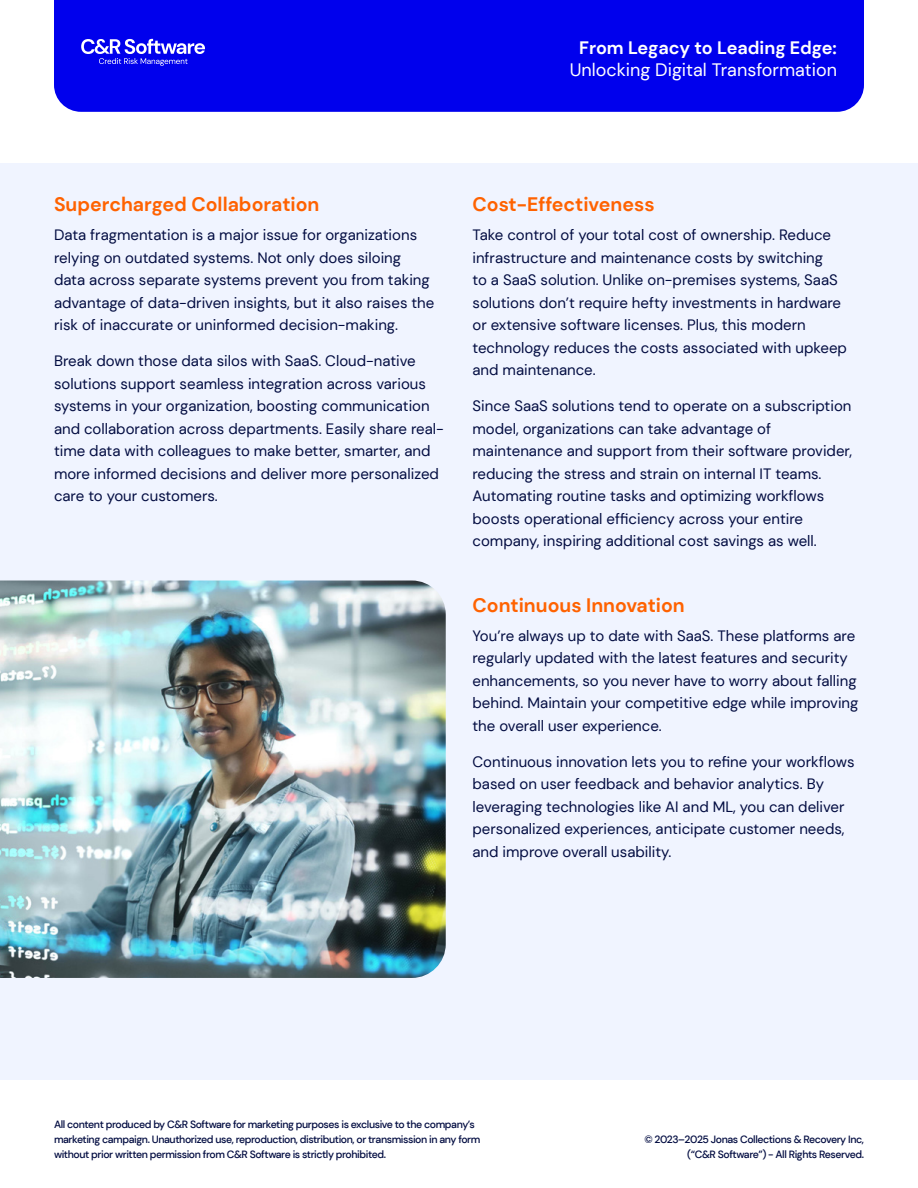
<style>
.page{position:relative;width:918px;height:1188px;background:#fff}
.page>*{position:absolute;margin:0;border:0;box-sizing:border-box;transform-origin:0 0}
.t1{font:700 19.5px "DM Sans";color:#ff6200}
.t2{font:18px "DM Sans";color:#fff}
.t3{font:700 18px "DM Sans";color:#fff}
.t4{font:15px/22.5px "DM Sans";color:#020c41}
.t5{font:500 10.5px/15px "DM Sans";letter-spacing:-.04em;color:#020c41}
</style>
<div class="page">
<div style="left:0;top:163px;width:918px;height:916px;background:#f0f4ff"></div>
<div style="left:54px;top:0;width:810px;height:112px;background:#0000ed"></div>
<img style="left:0;top:581px;width:446px;height:397px">
<svg style="left:81px;top:39px;width:124px;height:27px;background:#4747f1"></svg>
<p class="t3" style="left:579px;top:36px;width:259px">From Legacy to Leading Edge:</p>
<p class="t2" style="left:570px;top:58px;width:269px">Unlocking Digital Transformation</p>
<h1 class="t1" style="left:54px;top:192px;width:267px">Supercharged Collaboration</h1>
<p class="t4" style="left:54px;top:224px;width:382px">Data fragmentation is a major issue for organizations relying on outdated systems. Not only does siloing data across separate systems prevent you from taking advantage of data-driven insights, but it also raises the risk of inaccurate or uninformed decision-making.</p>
<p class="t4" style="left:54px;top:350px;width:391px">Break down those data silos with SaaS. Cloud-native solutions support seamless integration across various systems in your organization, boosting communication and collaboration across departments. Easily share real&shy;time data with colleagues to make better, smarter, and more informed decisions and deliver more personalized care to your customers.</p>
<h1 class="t1" style="left:472px;top:192px;width:184px">Cost-Effectiveness</h1>
<p class="t4" style="left:472px;top:224px;width:376px">Take control of your total cost of ownership. Reduce infrastructure and maintenance costs by switching<br>to a SaaS solution. Unlike on-premises systems, SaaS solutions don’t require hefty investments in hardware or extensive software licenses. Plus, this modern technology reduces the costs associated with upkeep and maintenance.</p>
<p class="t4" style="left:472px;top:395px;width:381px">Since SaaS solutions tend to operate on a subscription model, organizations can take advantage of maintenance and support from their software provider, reducing the stress and strain on internal IT teams.<br>Automating routine tasks and optimizing workflows boosts operational efficiency across your entire company, inspiring additional cost savings as well.</p>
<h1 class="t1" style="left:472px;top:593px;width:214px">Continuous Innovation</h1>
<p class="t4" style="left:472px;top:624px;width:387px">You’re always up to date with SaaS. These platforms are regularly updated with the latest features and security enhancements, so you never have to worry about falling behind. Maintain your competitive edge while improving the overall user experience.</p>
<p class="t4" style="left:472px;top:750px;width:384px">Continuous innovation lets you to refine your workflows based on user feedback and behavior analytics. By leveraging technologies like AI and ML, you can deliver personalized experiences, anticipate customer needs, and improve overall usability.</p>
<p class="t5" style="left:54px;top:1117px;width:428px">All content produced by C&amp;R Software for marketing purposes is exclusive to the company’s marketing campaign. Unauthorized use, reproduction, distribution, or transmission in any form without prior written permission from C&amp;R Software is strictly prohibited.</p>
<p class="t5" style="left:644px;top:1132px;width:221px;text-align:right">© 2023–2025 Jonas Collections &amp; Recovery Inc, (“C&amp;R Software”) - All Rights Reserved.</p>
</div>
